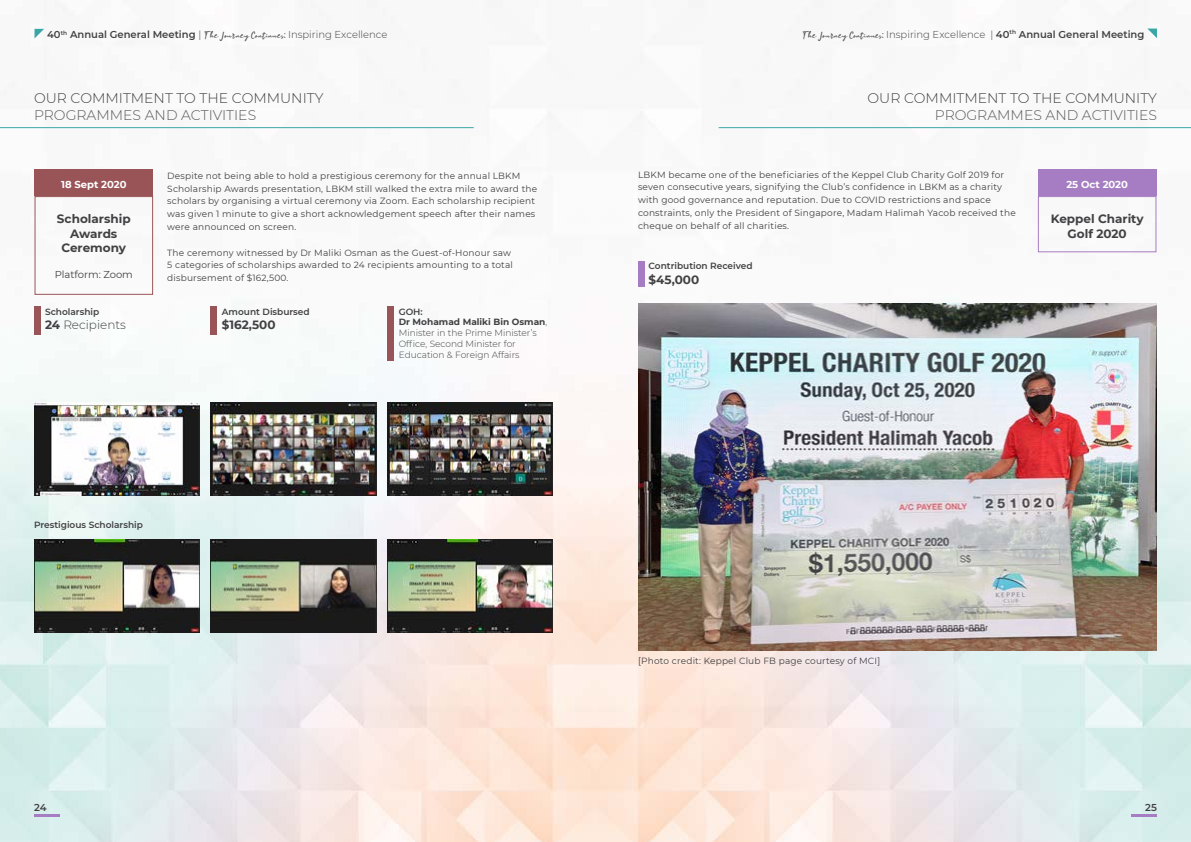
<style>
.page{position:relative;width:1191px;height:842px;background:#fff}
.page>*{position:absolute;margin:0;border:0;box-sizing:border-box;transform-origin:0 0}
.t1{font:300 14px "Montserrat";color:#414042}
.t2{font:300 14px "Montserrat";color:#58595b}
.t3{font:700 12px/14.4px "Montserrat";color:#414042;text-align:center}
.t4{font:300 12px "Montserrat";color:#414042}
.t5{font:11px "a Amenity Kits";color:#414042}
.t6{font:600 10px "Montserrat";color:#414042}
.t7{font:700 10px "Montserrat";color:#fff}
.t8{font:10px "Montserrat";color:#414042}
.t9{font:9px/12.8px "Montserrat";letter-spacing:.02em;color:#414042}
.t10{font:300 9px/10.8px "Montserrat";color:#414042}
.t11{font:600 9px "Montserrat";color:#414042}
.s1{font-weight:300}
.s2{font-family:"a Amenity Kits";font-weight:400;font-size:11px}
.s3{font-family:"Dosis";font-weight:400;font-size:11px}
.s4{font-family:"Dosis"}
.s5{font-family:"Montserrat";font-weight:300;font-size:10px}
.s6{font-weight:700}
.s7{font-weight:600}
</style>
<div class="page">
<img style="left:0;top:4px;width:1191px;height:838px">
<div style="left:35px;top:170px;width:118px;height:26px;background:#995457"></div>
<div style="left:35px;top:196px;width:118px;height:99px;border:1px solid #995457"></div>
<div style="left:35px;top:306px;width:6px;height:29px;background:#995457"></div>
<div style="left:210px;top:306px;width:7px;height:29px;background:#995457"></div>
<div style="left:387px;top:306px;width:7px;height:54px;background:#995457"></div>
<div style="left:1037px;top:170px;width:119px;height:26px;background:#a67dc2"></div>
<div style="left:1037px;top:196px;width:119px;height:56px;border:1px solid #a67dc2"></div>
<div style="left:638px;top:261px;width:6px;height:26px;background:#a67dc2"></div>
<img style="left:638px;top:303px;width:519px;height:347px">
<hr style="left:718px;top:127px;width:473px;height:1px;background:#3ba6a6">
<hr style="left:0;top:127px;width:474px;height:1px;background:#3ba6a6">
<img style="left:34px;top:403px;width:166px;height:93px">
<img style="left:34px;top:539px;width:166px;height:93px">
<img style="left:211px;top:539px;width:165px;height:93px">
<img style="left:387px;top:539px;width:166px;height:93px">
<img style="left:211px;top:403px;width:165px;height:93px">
<img style="left:387px;top:403px;width:166px;height:93px">
<svg style="left:35px;top:29px;width:9px;height:9px"></svg>
<svg style="left:1147px;top:29px;width:10px;height:9px"></svg>
<hr style="left:1131px;top:814px;width:26px;height:2px;background:#a67dc2">
<hr style="left:35px;top:814px;width:25px;height:2px;background:#a67dc2">
<p class="t6" style="left:47px;top:27px;width:342px">40<sup>th</sup> Annual General Meeting <span class="s1">|</span> <span class="s2">The Journey Continues</span><span class="s3">:</span> <span class="s1">Inspiring Excellence</span></p>
<p class="t6" style="left:990px;top:27px;width:155px"><span class="s1">|</span> 40<sup>th</sup> Annual General Meeting</p>
<p class="t5" style="left:802px;top:30px;width:185px">The Journey Continues<span class="s4">:</span> <span class="s5">Inspiring Excellence</span></p>
<h1 class="t1" style="left:34px;top:89px;width:291px">OUR COMMITMENT TO THE COMMUNITY</h1>
<h1 class="t2" style="left:34px;top:106px;width:224px">PROGRAMMES AND ACTIVITIES</h1>
<p class="t7" style="left:61px;top:177px;width:67px">18 Sept 2020</p>
<h2 class="t3" style="left:57px;top:211px;width:75px">Scholarship<br>Awards<br>Ceremony</h2>
<p class="t8" style="left:55px;top:267px;width:80px">Platform: Zoom</p>
<p class="t11" style="left:45px;top:305px;width:56px">Scholarship</p>
<h2 class="t4" style="left:45px;top:317px;width:82px"><span class="s6">24</span> Recipients</h2>
<p class="t9" style="left:167px;top:169px;width:371px">Despite not being able to hold a prestigious ceremony for the annual LBKM Scholarship Awards presentation, LBKM still walked the extra mile to award the scholars by organising a virtual ceremony via Zoom. Each scholarship recipient was given 1 minute to give a short acknowledgement speech after their names were announced on screen.</p>
<p class="t9" style="left:167px;top:246px;width:347px">The ceremony witnessed by Dr Maliki Osman as the Guest-of-Honour saw<br>5 categories of scholarships awarded to 24 recipients amounting to a total disbursement of $162,500.</p>
<p class="t11" style="left:222px;top:305px;width:89px">Amount Disbursed</p>
<h2 class="t3" style="left:222px;top:317px;width:55px">$162,500</h2>
<p class="t10" style="left:399px;top:306px;width:150px"><span class="s7">GOH:<br></span><span class="s6">Dr Mohamad Maliki Bin Osman</span>,<br>Minister in the Prime Minister’s<br>Office, Second Minister for<br>Education &amp; Foreign Affairs</p>
<p class="t11" style="left:34px;top:518px;width:110px">Prestigious Scholarship</p>
<h1 class="t1" style="left:867px;top:89px;width:291px">OUR COMMITMENT TO THE COMMUNITY</h1>
<h1 class="t2" style="left:934px;top:106px;width:224px">PROGRAMMES AND ACTIVITIES</h1>
<p class="t9" style="left:638px;top:168px;width:379px">LBKM became one of the beneficiaries of the Keppel Club Charity Golf 2019 for seven consecutive years, signifying the Club’s confidence in LBKM as a charity with good governance and reputation. Due to COVID restrictions and space constraints, only the President of Singapore, Madam Halimah Yacob received the cheque on behalf of all charities.</p>
<p class="t11" style="left:648px;top:260px;width:106px">Contribution Received</p>
<h2 class="t3" style="left:648px;top:272px;width:52px">$45,000</h2>
<p class="t7" style="left:1066px;top:177px;width:63px">25 Oct 2020</p>
<h2 class="t3" style="left:1050px;top:211px;width:94px">Keppel Charity<br>Golf 2020</h2>
<p class="t9" style="left:638px;top:654px;width:244px">[Photo credit: Keppel Club FB page courtesy of MCI]</p>
<p class="t6" style="left:34px;top:800px;width:14px">24</p>
<p class="t6" style="left:1145px;top:800px;width:13px">25</p>
</div>
